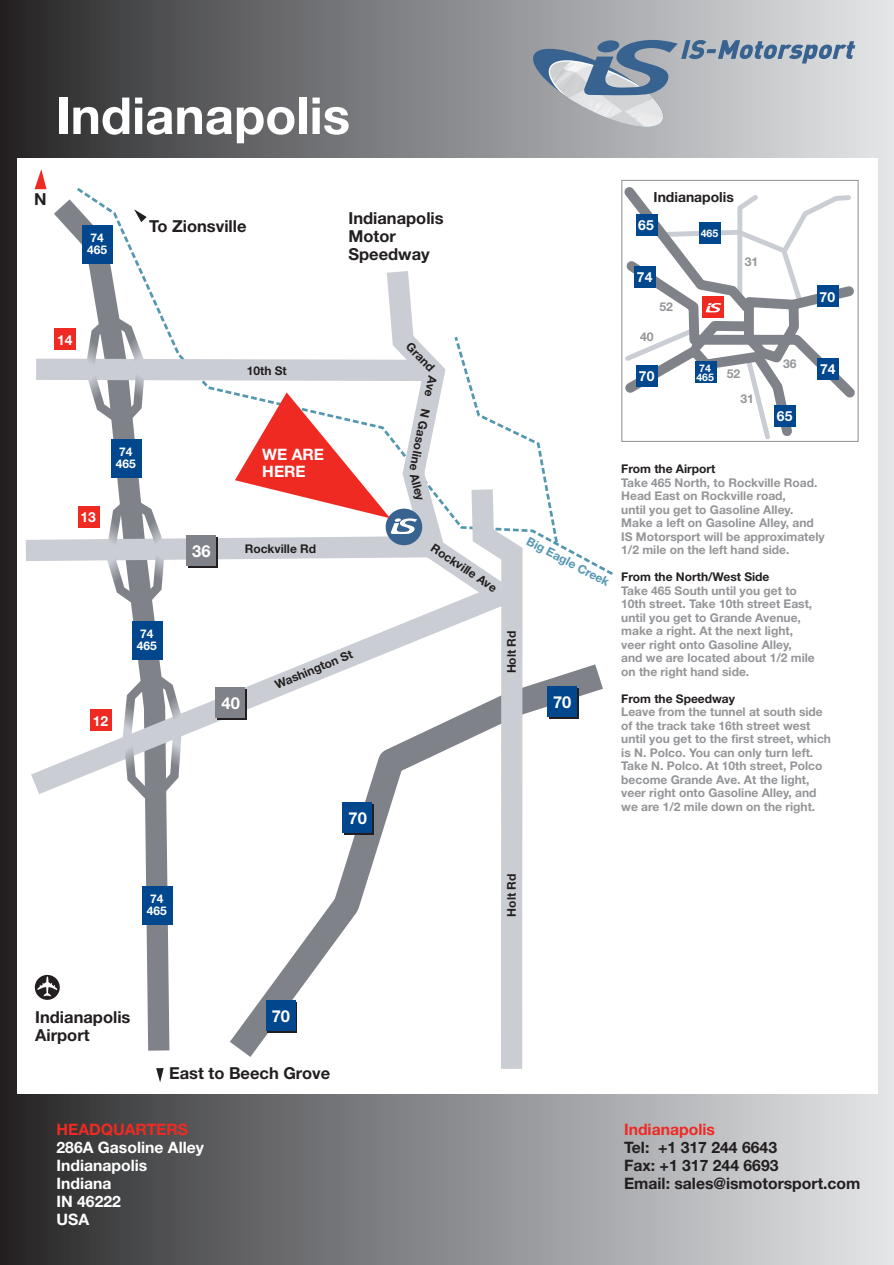
<style>
.page{position:relative;width:894px;height:1265px;background:#fff}
.page>*{position:absolute;margin:0;border:0;box-sizing:border-box;transform-origin:0 0}
.t1{font:700 51px "Helvetica Neue";color:#fff}
.t2{font:700 16.5px/18px "Helvetica Neue";color:#231f20}
.t3{font:700 16.5px "Helvetica Neue";color:#fff}
.t4{font:700 15.75px/18px "Helvetica Neue";color:#231f20}
.t5{font:700 15.75px/18px "Helvetica Neue";color:#fff}
.t6{font:700 15.75px "Helvetica Neue";color:#ee2a23}
.t7{font:700 13.95px "Helvetica Neue";color:#fff}
.t8{font:700 13.95px "Helvetica Neue";color:#231f20}
.t9{font:700 12.15px "Helvetica Neue";color:#939598}
.t10{font:700 12px/13.5px "Helvetica Neue";color:#939598}
.t11{font:700 12px "Helvetica Neue";color:#231f20}
.t12{font:700 12px/12px "Helvetica Neue";color:#fff}
.t13{font:700 12px "Helvetica Neue";color:#5497b1}
.t14{font:700 10.5px/9px "Helvetica Neue";color:#fff}
</style>
<div class="page">
<div style="left:1px;top:1px;width:893px;height:1263px;background:linear-gradient(to right,#2c2c2e,#e6e8eb)"></div>
<div style="left:17px;top:159px;width:861px;height:934px;background:#fff"></div>
<svg style="left:34px;top:188px;width:139px;height:863px"></svg>
<svg style="left:4px;top:249px;width:456px;height:562px"></svg>
<svg style="left:35px;top:169px;width:12px;height:20px"></svg>
<div style="left:142px;top:886px;width:30px;height:38px;background:#01478d"></div>
<svg style="left:204px;top:644px;width:399px;height:413px"></svg>
<div style="left:132px;top:620px;width:31px;height:39px;background:#01478d"></div>
<div style="left:111px;top:439px;width:30px;height:39px;background:#01478d"></div>
<div style="left:82px;top:225px;width:31px;height:39px;background:#01478d"></div>
<svg style="left:452px;top:334px;width:108px;height:211px"></svg>
<div style="left:267px;top:1002px;width:30px;height:30px;background:#01478d"></div>
<div style="left:266px;top:1000px;width:29px;height:30px;background:#01478d"></div>
<svg style="left:344px;top:803px;width:30px;height:31px"></svg>
<div style="left:342px;top:801px;width:30px;height:31px;background:#01478d"></div>
<div style="left:188px;top:536px;width:29px;height:31px;background:#7f8289"></div>
<div style="left:186px;top:534px;width:30px;height:31px;background:#7f8289"></div>
<svg style="left:217px;top:688px;width:30px;height:31px"></svg>
<div style="left:216px;top:686px;width:29px;height:31px;background:#7f8289"></div>
<div style="left:549px;top:687px;width:29px;height:31px;background:#01478d"></div>
<div style="left:547px;top:685px;width:30px;height:31px;background:#01478d"></div>
<svg style="left:460px;top:467px;width:73px;height:602px"></svg>
<svg style="left:622px;top:179px;width:177px;height:11px"></svg>
<svg style="left:156px;top:1068px;width:8px;height:14px"></svg>
<svg style="left:134px;top:209px;width:13px;height:13px"></svg>
<div style="left:90px;top:709px;width:22px;height:22px;background:#ee2a23"></div>
<div style="left:78px;top:506px;width:21px;height:21px;background:#ee2a23"></div>
<div style="left:55px;top:329px;width:21px;height:21px;background:#ee2a23"></div>
<svg style="left:35px;top:974px;width:25px;height:25px"></svg>
<svg style="left:37px;top:976px;width:20px;height:20px"></svg>
<svg style="left:621px;top:190px;width:238px;height:252px"></svg>
<svg style="left:83px;top:312px;width:65px;height:115px"></svg>
<svg style="left:103px;top:493px;width:65px;height:115px"></svg>
<svg style="left:122px;top:669px;width:63px;height:129px"></svg>
<div style="left:386px;top:508px;width:36px;height:37px;background:#386390;border-radius:50%"></div>
<svg style="left:531px;top:40px;width:324px;height:91px;background:#acb4be"></svg>
<svg style="left:235px;top:392px;width:182px;height:142px"></svg>
<h1 class="t1" style="left:56px;top:97px;width:296px">Indianapolis</h1>
<h2 class="t2" style="left:34px;top:191px;width:14px">N</h2>
<p class="t12" style="left:87px;top:233px;width:22px">74<br>465</p>
<h2 class="t2" style="left:149px;top:218px;width:99px">To Zionsville</h2>
<h2 class="t2" style="left:348px;top:210px;width:97px">Indianapolis<br>Motor<br>Speedway</h2>
<p class="t7" style="left:57px;top:334px;width:17px">14</p>
<p class="t7" style="left:81px;top:512px;width:17px">13</p>
<p class="t12" style="left:116px;top:447px;width:22px">74<br>465</p>
<p class="t7" style="left:93px;top:715px;width:17px">12</p>
<p class="t12" style="left:137px;top:628px;width:22px">74<br>465</p>
<h2 class="t3" style="left:192px;top:545px;width:20px">36</h2>
<p class="t11" style="left:247px;top:366px;width:42px">10th St</p>
<h3 class="t5" style="left:262px;top:447px;width:63px;line-height:16.5px">WE ARE<br>HERE</h3>
<p class="t11" style="left:245px;top:544px;width:73px">Rockville Rd</p>
<p class="t11" style="left:411px;top:341px;width:37px;rotate:46deg">Grand</p>
<p class="t11" style="left:437px;top:376px;width:98px;rotate:102deg">Ave N Gasoline</p>
<p class="t11" style="left:418px;top:472px;width:29px;rotate:75deg">Alley</p>
<p class="t11" style="left:435px;top:542px;width:78px;rotate:34deg">Rockville Ave</p>
<p class="t13" style="left:530px;top:536px;width:93px;rotate:28deg">Big Eagle Creek</p>
<p class="t11" style="left:274px;top:680px;width:84px;rotate:-22deg">Washington St</p>
<p class="t11" style="left:507px;top:673px;width:44px;rotate:-90deg">Holt Rd</p>
<h2 class="t3" style="left:222px;top:696px;width:20px">40</h2>
<h2 class="t3" style="left:553px;top:695px;width:20px">70</h2>
<h2 class="t3" style="left:348px;top:812px;width:20px">70</h2>
<p class="t8" style="left:653px;top:192px;width:82px">Indianapolis</p>
<p class="t7" style="left:638px;top:220px;width:17px">65</p>
<p class="t7" style="left:637px;top:272px;width:17px">74</p>
<p class="t9" style="left:659px;top:302px;width:15px">52</p>
<p class="t9" style="left:640px;top:332px;width:15px">40</p>
<p class="t7" style="left:639px;top:370px;width:17px">70</p>
<p class="t14" style="left:700px;top:230px;width:19px">465</p>
<p class="t9" style="left:745px;top:258px;width:15px">31</p>
<p class="t14" style="left:696px;top:364px;width:19px">74<br>465</p>
<p class="t9" style="left:727px;top:369px;width:15px">52</p>
<p class="t9" style="left:740px;top:394px;width:15px">31</p>
<p class="t9" style="left:783px;top:359px;width:15px">36</p>
<p class="t7" style="left:777px;top:410px;width:17px">65</p>
<p class="t7" style="left:819px;top:291px;width:17px">70</p>
<p class="t7" style="left:820px;top:364px;width:17px">74</p>
<p class="t11" style="left:621px;top:464px;width:96px">From the Airport</p>
<p class="t10" style="left:621px;top:476px;width:205px">Take 465 North, to Rockville Road.<br>Head East on Rockville road,<br>until you get to Gasoline Alley.<br>Make a left on Gasoline Alley, and<br>IS Motorsport will be approximately<br>1/2 mile on the left hand side.</p>
<p class="t11" style="left:621px;top:572px;width:150px">From the North/West Side</p>
<p class="t10" style="left:621px;top:584px;width:195px">Take 465 South until you get to<br>10th street. Take 10th street East, until you get to Grande Avenue, make a right. At the next light, veer right onto Gasoline Alley, and we are located about 1/2 mile on the right hand side.</p>
<p class="t11" style="left:621px;top:694px;width:115px">From the Speedway</p>
<p class="t10" style="left:621px;top:706px;width:211px">Leave from the tunnel at south side of the track take 16th street west until you get to the first street, which is N. Polco. You can only turn left.<br>Take N. Polco. At 10th street, Polco become Grande Ave. At the light, veer right onto Gasoline Alley, and we are 1/2 mile down on the right.</p>
<p class="t12" style="left:147px;top:893px;width:22px">74<br>465</p>
<p class="t11" style="left:507px;top:916px;width:44px;rotate:-90deg">Holt Rd</p>
<h2 class="t2" style="left:35px;top:1008px;width:97px">Indianapolis<br>Airport</h2>
<h2 class="t3" style="left:272px;top:1010px;width:20px">70</h2>
<h2 class="t2" style="left:169px;top:1065px;width:163px">East to Beech Grove</h2>
<h3 class="t6" style="left:56px;top:1123px;width:133px">HEADQUARTERS</h3>
<h3 class="t5" style="left:56px;top:1139px;width:149px">286A Gasoline Alley<br>Indianapolis<br>Indiana<br>IN 46222<br>USA</h3>
<h3 class="t6" style="left:624px;top:1123px;width:92px">Indianapolis</h3>
<h3 class="t4" style="left:624px;top:1139px;width:238px">Tel: +1 317 244 6643<br>Fax: +1 317 244 6693<br>Email: sales@ismotorsport.com</h3>
</div>
